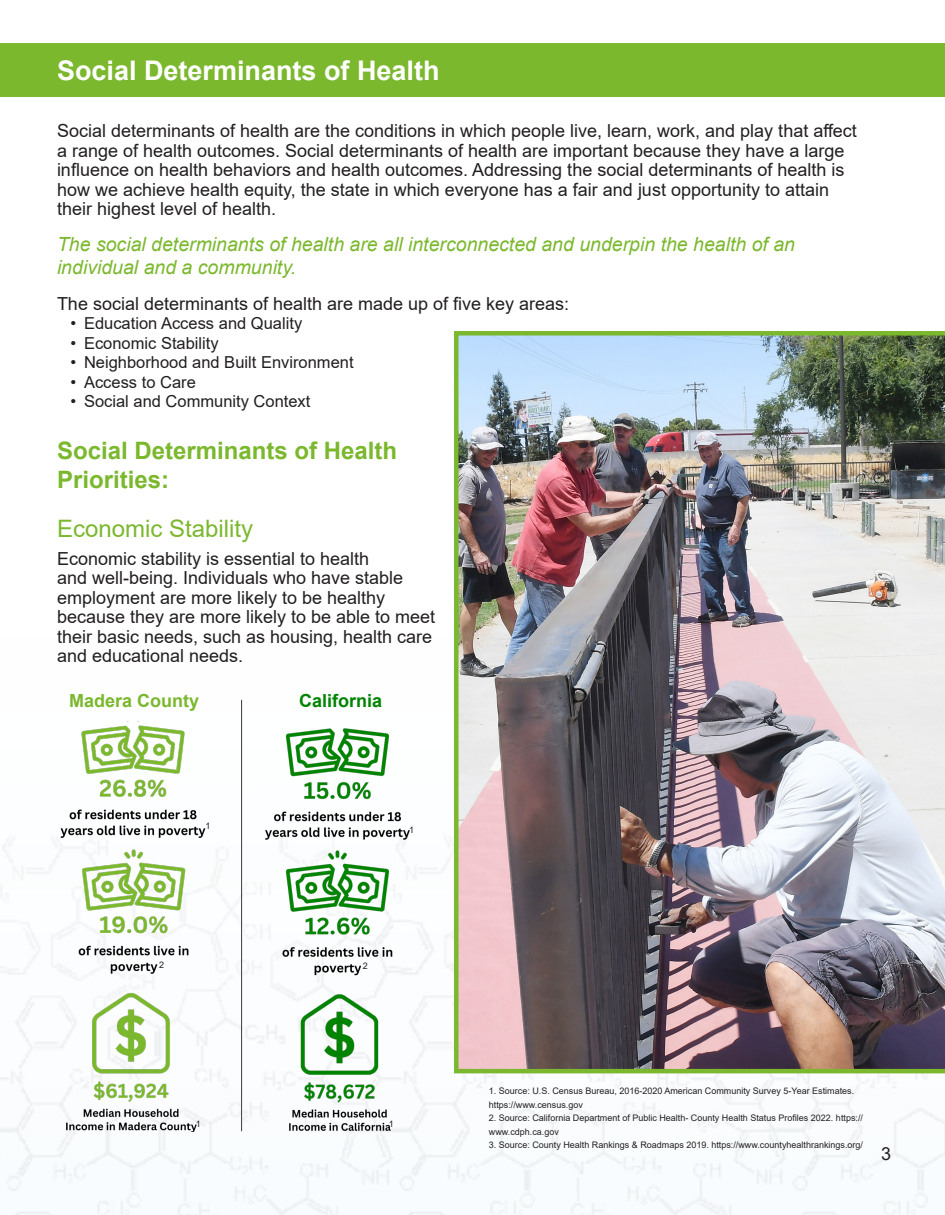
<style>
.page{position:relative;width:945px;height:1215px;background:#fff}
.page>*{position:absolute;margin:0;border:0;box-sizing:border-box;transform-origin:0 0}
.t1{font:700 27px "Arial";color:#fff}
.t2{font:700 24px/28.8px "Arial";color:#7bb82e}
.t3{font:24px "Arial";color:#7bb82e}
.t4{font:italic 19.5px/22.5px "Arial";color:#7bb82e}
.t5{font:18px/19.5px "Arial";color:#231f20}
.t6{font:700 18px "Arial";color:#7bb82e}
.t7{font:700 18px "Arial";color:#008400}
.t8{font:16.5px "Arial";color:#231f20}
.t9{font:9px/13.5px "Arial";color:#231f20}
</style>
<div class="page">
<img style="left:0;top:43px;width:945px;height:1172px">
<img style="left:55px;top:722px;width:156px;height:117px">
<img style="left:53px;top:849px;width:156px;height:128px">
<hr style="left:241px;top:700px;width:1px;height:431px;background:#3c3c3d">
<img style="left:261px;top:725px;width:156px;height:117px">
<img style="left:261px;top:849px;width:156px;height:128px">
<div style="left:0;top:44px;width:945px;height:53px;background:#7bb82e"></div>
<img style="left:59px;top:990px;width:150px;height:141px">
<img style="left:261px;top:990px;width:156px;height:147px">
<img style="left:454px;top:331px;width:491px;height:742px">
<p class="t1" style="left:57px;top:51px;width:384px">Social Determinants of Health</p>
<p class="t5" style="left:57px;top:121px;width:801px">Social determinants of health are the conditions in which people live, learn, work, and play that affect a range of health outcomes. Social determinants of health are important because they have a large influence on health behaviors and health outcomes. Addressing the social determinants of health is how we achieve health equity, the state in which everyone has a fair and just opportunity to attain their highest level of health.</p>
<p class="t4" style="left:57px;top:233px;width:740px">The social determinants of health are all interconnected and underpin the health of an individual and a community.</p>
<p class="t5" style="left:57px;top:294px;width:514px">The social determinants of health are made up of five key areas:</p>
<p class="t8" style="left:70px;top:312px;width:233px">• Education Access and Quality</p>
<p class="t8" style="left:70px;top:332px;width:150px">• Economic Stability</p>
<p class="t8" style="left:70px;top:351px;width:285px">• Neighborhood and Built Environment</p>
<p class="t8" style="left:70px;top:371px;width:127px">• Access to Care</p>
<p class="t8" style="left:70px;top:390px;width:241px">• Social and Community Context</p>
<p class="t2" style="left:57px;top:437px;width:342px">Social Determinants of Health<br>Priorities:</p>
<p class="t3" style="left:57px;top:512px;width:198px">Economic Stability</p>
<p class="t5" style="left:57px;top:548px;width:380px">Economic stability is essential to health<br>and well-being. Individuals who have stable employment are more likely to be healthy because they are more likely to be able to meet their basic needs, such as housing, health care and educational needs.</p>
<p class="t6" style="left:69px;top:688px;width:132px">Madera County</p>
<p class="t7" style="left:299px;top:688px;width:85px">California</p>
<p class="t9" style="left:205px;top:819px;width:7px">1</p>
<p class="t9" style="left:409px;top:823px;width:7px">1</p>
<p class="t9" style="left:159px;top:958px;width:7px">2</p>
<p class="t9" style="left:363px;top:959px;width:7px">2</p>
<p class="t9" style="left:196px;top:1117px;width:7px">1</p>
<p class="t9" style="left:389px;top:1117px;width:7px">1</p>
<p class="t9" style="left:489px;top:1084px;width:367px">1. Source: U.S. Census Bureau, 2016-2020 American Community Survey 5-Year Estimates. https://www.census.gov</p>
<p class="t9" style="left:489px;top:1111px;width:376px">2. Source: California Department of Public Health- County Health Status Profiles 2022. https:// www.cdph.ca.gov</p>
<p class="t9" style="left:489px;top:1138px;width:376px">3. Source: County Health Rankings &amp; Roadmaps 2019. https://www.countyhealthrankings.org/</p>
<p class="t5" style="left:881px;top:1144px;width:12px">3</p>
</div>
